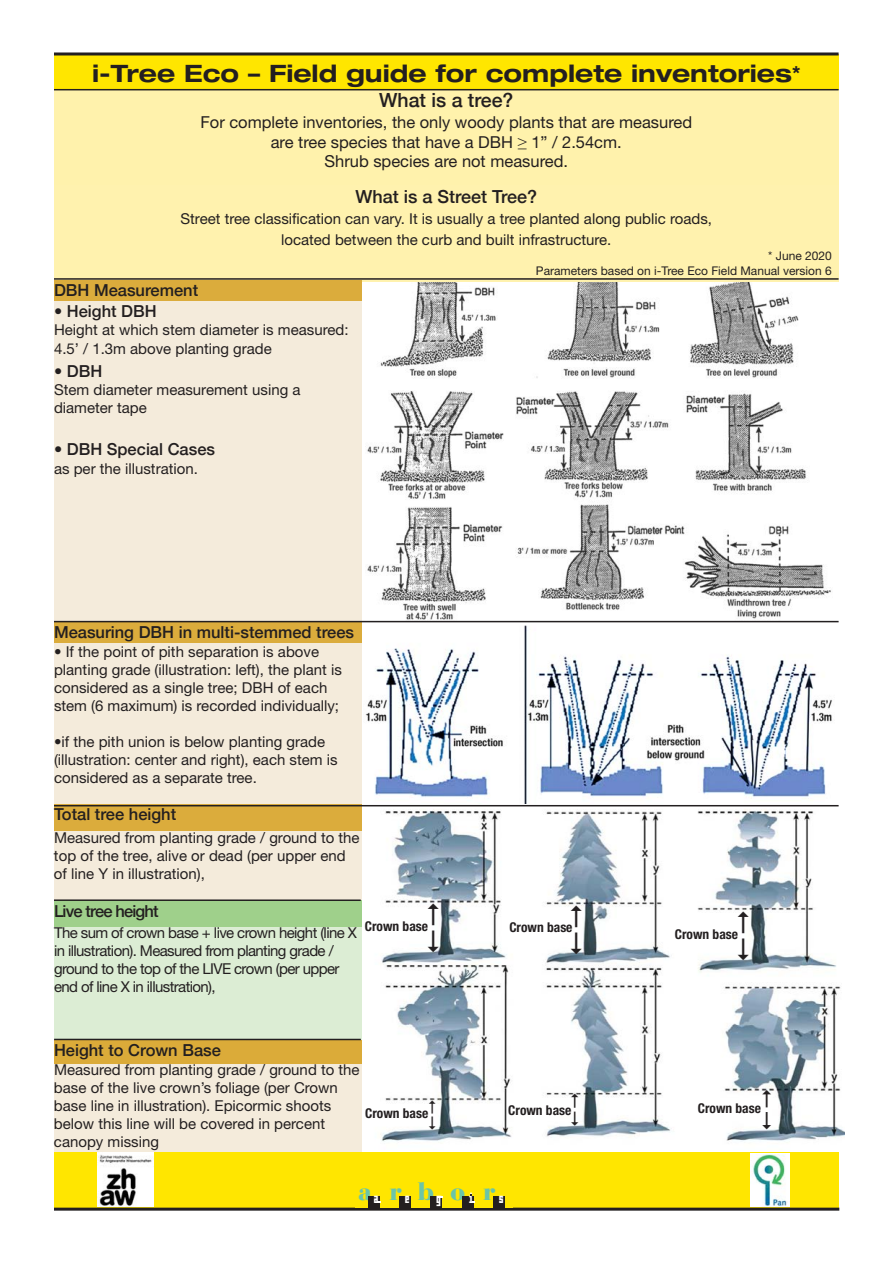
<style>
.page{position:relative;width:893px;height:1263px;background:#fff}
.page>*{position:absolute;margin:0;border:0;box-sizing:border-box;transform-origin:0 0}
.t1{font:900 24.9px "Bauer Bodoni";color:#6bc5a8}
.t2{font:700 expanded 24px "Helvetica Neue";color:#231f20}
.t3{font:500 19.5px "Helvetica Neue";color:#231f20}
.t4{font:700 18.75px "Oblong";color:#fff}
.t5{font:500 18px "Helvetica Neue";color:#231f20}
.t6{font:16.5px "Helvetica Neue";color:#231f20}
.t7{font:500 16.5px "Helvetica Neue";color:#231f20}
.t8{font:500 16.5px "Helvetica Neue";letter-spacing:-.05em;color:#231f20}
.t9{font:15px/18px "Helvetica Neue";color:#231f20}
.t10{font:15px/18px "Helvetica Neue";letter-spacing:-.04em;color:#231f20}
.t11{font:700 condensed 13.5px "Helvetica Neue";color:#231f20}
.t12{font:12px "Helvetica Neue";color:#231f20}
.s1{font-size:18px}
</style>
<div class="page">
<img style="left:380px;top:809px;width:465px;height:333px">
<div style="left:54px;top:1152px;width:784px;height:56px;background:#ffe600"></div>
<img style="left:365px;top:281px;width:467px;height:340px">
<img style="left:365px;top:625px;width:467px;height:179px">
<div style="left:54px;top:90px;width:784px;height:139px;background:#fff2ac"></div>
<div style="left:54px;top:185px;width:784px;height:96px;background:#fff2ae"></div>
<div style="left:54px;top:280px;width:308px;height:21px;background:#dbac3c"></div>
<div style="left:54px;top:301px;width:308px;height:322px;background:#f4ebdb"></div>
<div style="left:54px;top:622px;width:308px;height:21px;background:#dbac3c"></div>
<div style="left:54px;top:643px;width:308px;height:161px;background:#f4ebdb"></div>
<div style="left:54px;top:804px;width:308px;height:26px;background:#dbac3c"></div>
<div style="left:54px;top:831px;width:308px;height:68px;background:#f4ebdb"></div>
<div style="left:54px;top:901px;width:308px;height:28px;background:#9fd08b"></div>
<div style="left:54px;top:927px;width:308px;height:113px;background:#dcedd4"></div>
<div style="left:54px;top:1040px;width:308px;height:24px;background:#dbab39"></div>
<div style="left:54px;top:1064px;width:308px;height:88px;background:#f4ebdb"></div>
<div style="left:54px;top:54px;width:784px;height:36px;background:#ffe600"></div>
<hr style="left:54px;top:278px;width:785px;height:2px;background:#231f20">
<hr style="left:54px;top:621px;width:785px;height:1px;background:#231f20">
<hr style="left:54px;top:805px;width:785px;height:1px;background:#231f20">
<hr style="left:54px;top:1207px;width:785px;height:3px;background:#231f20">
<hr style="left:54px;top:52px;width:785px;height:3px;background:#231f20">
<hr style="left:54px;top:89px;width:785px;height:1px;background:#231f20">
<hr style="left:54px;top:899px;width:307px;height:2px;background:#231f20">
<hr style="left:54px;top:1039px;width:307px;height:1px;background:#231f20">
<img style="left:97px;top:1153px;width:57px;height:53px">
<img style="left:751px;top:1154px;width:39px;height:52px">
<div style="left:355px;top:1175px;width:157px;height:33px;background:#ffe600"></div>
<div style="left:368px;top:1196px;width:11px;height:11px;background:#231f20"></div>
<div style="left:431px;top:1196px;width:11px;height:11px;background:#231f20"></div>
<div style="left:399px;top:1196px;width:11px;height:11px;background:#231f20"></div>
<div style="left:493px;top:1196px;width:11px;height:11px;background:#231f20"></div>
<div style="left:462px;top:1196px;width:11px;height:11px;background:#231f20"></div>
<svg style="left:571px;top:905px;width:11px;height:49px"></svg>
<svg style="left:738px;top:911px;width:11px;height:49px"></svg>
<svg style="left:763px;top:1090px;width:8px;height:39px"></svg>
<svg style="left:429px;top:1100px;width:6px;height:29px"></svg>
<svg style="left:428px;top:904px;width:11px;height:48px"></svg>
<svg style="left:571px;top:1093px;width:7px;height:32px"></svg>
<p class="t2" style="left:92px;top:64px;width:710px">i-Tree Eco – Field guide for complete inventories<span class="s1">*</span></p>
<p class="t3" style="left:379px;top:88px;width:136px">What is a tree?</p>
<p class="t6" style="left:200px;top:116px;width:493px">For complete inventories, the only woody plants that are measured</p>
<p class="t6" style="left:271px;top:136px;width:353px">are tree species that have a DBH ≥ 1” / 2.54cm.</p>
<p class="t6" style="left:324px;top:156px;width:245px">Shrub species are not measured.</p>
<p class="t5" style="left:355px;top:185px;width:183px">What is a Street Tree?</p>
<p class="t9" style="left:181px;top:211px;width:533px">Street tree classification can vary. It is usually a tree planted along public roads,</p>
<p class="t9" style="left:281px;top:232px;width:332px">located between the curb and built infrastructure.</p>
<p class="t7" style="left:54px;top:280px;width:146px">DBH Measurement</p>
<p class="t7" style="left:54px;top:301px;width:104px">• Height DBH</p>
<p class="t9" style="left:54px;top:322px;width:296px;line-height:18.6px">Height at which stem diameter is measured:<br>4.5’ / 1.3m above planting grade</p>
<p class="t7" style="left:54px;top:361px;width:50px">• DBH</p>
<p class="t9" style="left:54px;top:383px;width:248px">Stem diameter measurement using a</p>
<p class="t9" style="left:54px;top:401px;width:94px">diameter tape</p>
<p class="t7" style="left:54px;top:439px;width:163px">• DBH Special Cases</p>
<p class="t9" style="left:54px;top:461px;width:145px">as per the illustration.</p>
<p class="t12" style="left:768px;top:252px;width:65px">* June 2020</p>
<p class="t12" style="left:536px;top:266px;width:297px">Parameters based on i-Tree Eco Field Manual version 6</p>
<p class="t7" style="left:54px;top:622px;width:302px">Measuring DBH in multi-stemmed trees</p>
<p class="t9" style="left:54px;top:644px;width:289px">• If the point of pith separation is above planting grade (illustration: left), the plant is considered as a single tree; DBH of each stem (6 maximum) is recorded individually;</p>
<p class="t9" style="left:54px;top:734px;width:273px">•if the pith union is below planting grade</p>
<p class="t9" style="left:54px;top:752px;width:285px">(illustration: center and right), each stem is considered as a separate tree.</p>
<p class="t7" style="left:54px;top:804px;width:124px">Total tree height</p>
<p class="t9" style="left:54px;top:830px;width:307px">Measured from planting grade / ground to the top of the tree, alive or dead (per upper end of line Y in illustration),</p>
<p class="t8" style="left:54px;top:901px;width:106px">Live tree height</p>
<p class="t10" style="left:54px;top:925px;width:305px">The sum of crown base + live crown height (line X in illustration). Measured from planting grade / ground to the top of the LIVE crown (per upper end of line X in illustration),</p>
<p class="t11" style="left:365px;top:921px;width:65px">Crown base</p>
<p class="t7" style="left:54px;top:1040px;width:168px">Height to Crown Base</p>
<p class="t9" style="left:54px;top:1062px;width:307px">Measured from planting grade / ground to the base of the live crown’s foliage (per Crown base line in illustration). Epicormic shoots below this line will be covered in percent</p>
<p class="t9" style="left:54px;top:1134px;width:107px">canopy missing</p>
<p class="t11" style="left:365px;top:1108px;width:65px">Crown base</p>
<p class="t11" style="left:509px;top:923px;width:65px">Crown base</p>
<p class="t11" style="left:508px;top:1105px;width:65px">Crown base</p>
<p class="t1" style="left:358px;top:1181px;width:109px">a<sub>a</sub> r<sub>e</sub> b o<sub>g</sub></p>
<p class="t4" style="left:469px;top:1185px;width:37px">i <sup>r</sup>s</p>
<p class="t11" style="left:675px;top:930px;width:65px">Crown base</p>
<p class="t11" style="left:698px;top:1104px;width:65px">Crown base</p>
</div>
